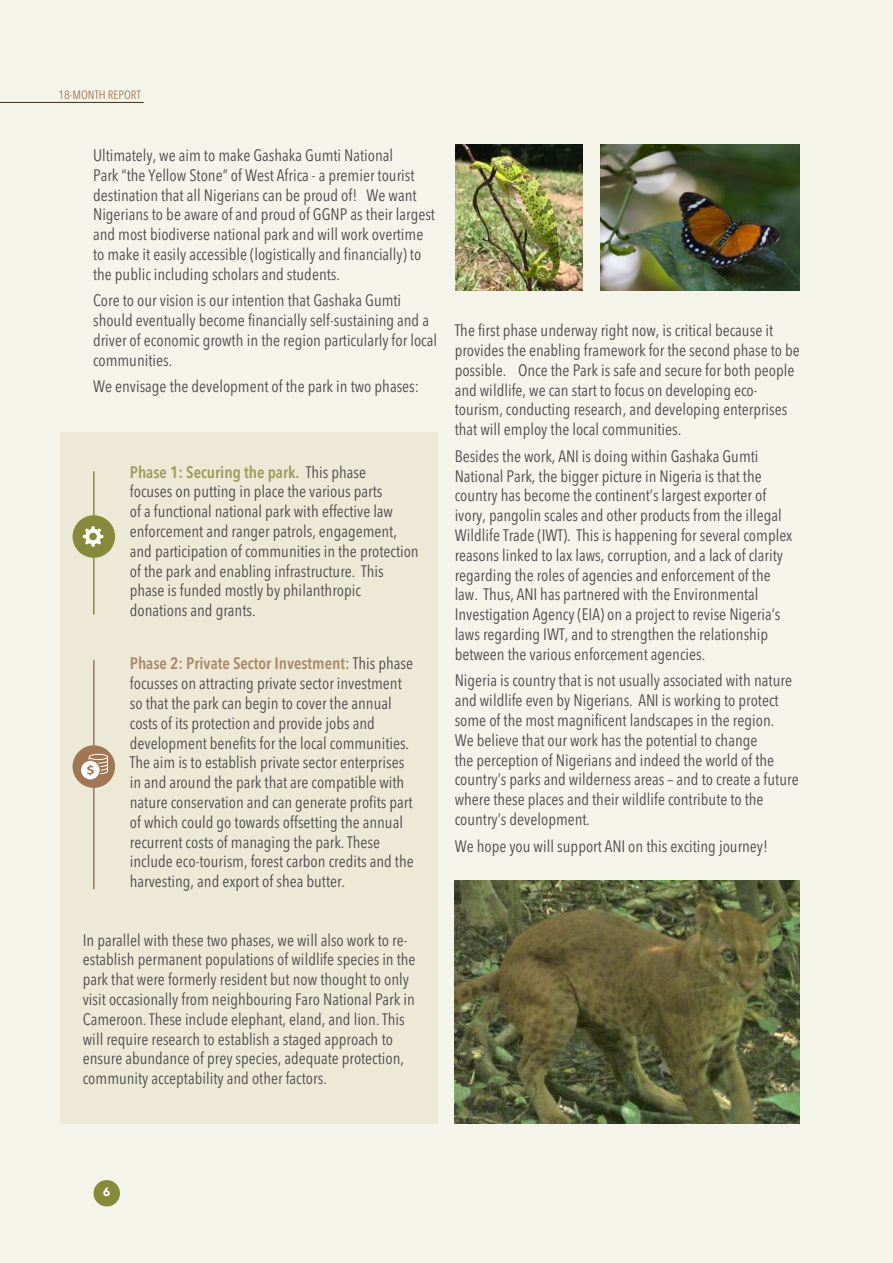
<style>
.page{position:relative;width:893px;height:1263px;background:#f5f4ea}
.page>*{position:absolute;margin:0;border:0;box-sizing:border-box;transform-origin:0 0}
.t1{font:condensed 16.5px/19.8px "Avenir Next";color:#4b4c4d}
.t2{font:condensed 12px "Avenir Next";color:#a07654}
.t3{font:900 12px "Avenir";color:#fff}
.s1{font-weight:600;color:#999c58}
.s2{font-weight:600;color:#ab8667}
</style>
<div class="page">
<div style="left:60px;top:432px;width:377px;height:691px;background:#ecead6"></div>
<hr style="left:93px;top:471px;width:2px;height:143px;background:#878a3b">
<hr style="left:93px;top:660px;width:2px;height:229px;background:#a07654">
<div style="left:73px;top:515px;width:42px;height:43px;background:#878a3b;border-radius:50%"></div>
<div style="left:73px;top:745px;width:42px;height:43px;background:#a07654;border-radius:50%"></div>
<svg style="left:81px;top:754px;width:27px;height:25px"></svg>
<svg style="left:83px;top:526px;width:20px;height:21px"></svg>
<img style="left:455px;top:880px;width:344px;height:243px">
<img style="left:455px;top:144px;width:128px;height:146px">
<img style="left:600px;top:144px;width:200px;height:146px">
<div style="left:94px;top:1180px;width:26px;height:26px;background:#878a3b;border-radius:50%"></div>
<hr style="left:0;top:102px;width:144px;height:1px;background:#3a3021">
<p class="t2" style="left:59px;top:88px;width:84px">18-MONTH REPORT</p>
<p class="t1" style="left:93px;top:145px;width:344px">Ultimately, we aim to make Gashaka Gumti National<br>Park “the Yellow Stone” of West Africa - a premier tourist destination that all Nigerians can be proud of! We want Nigerians to be aware of and proud of GGNP as their largest and most biodiverse national park and will work overtime to make it easily accessible (logistically and financially) to the public including scholars and students.</p>
<p class="t1" style="left:93px;top:291px;width:346px">Core to our vision is our intention that Gashaka Gumti should eventually become financially self-sustaining and a driver of economic growth in the region particularly for local communities.</p>
<p class="t1" style="left:93px;top:377px;width:328px">We envisage the development of the park in two phases:</p>
<p class="t1" style="left:130px;top:462px;width:290px"><span class="s1">Phase 1: Securing the park.</span> This phase<br>focuses on putting in place the various parts<br>of a functional national park with effective law enforcement and ranger patrols, engagement, and participation of communities in the protection of the park and enabling infrastructure. This phase is funded mostly by philanthropic donations and grants.</p>
<p class="t1" style="left:130px;top:654px;width:285px"><span class="s2">Phase 2: Private Sector Investment</span><span class="s1">:</span> This phase focusses on attracting private sector investment so that the park can begin to cover the annual costs of its protection and provide jobs and development benefits for the local communities.<br>The aim is to establish private sector enterprises in and around the park that are compatible with nature conservation and can generate profits part of which could go towards offsetting the annual recurrent costs of managing the park. These include eco-tourism, forest carbon credits and the harvesting, and export of shea butter.</p>
<p class="t1" style="left:83px;top:930px;width:334px">In parallel with these two phases, we will also work to re&shy;establish permanent populations of wildlife species in the park that were formerly resident but now thought to only visit occasionally from neighbouring Faro National Park in Cameroon. These include elephant, eland, and lion. This will require research to establish a staged approach to ensure abundance of prey species, adequate protection, community acceptability and other factors.</p>
<p class="t1" style="left:455px;top:320px;width:347px">The first phase underway right now, is critical because it provides the enabling framework for the second phase to be possible. Once the Park is safe and secure for both people and wildlife, we can start to focus on developing eco&shy;tourism, conducting research, and developing enterprises that will employ the local communities.</p>
<p class="t1" style="left:455px;top:446px;width:339px">Besides the work, ANI is doing within Gashaka Gumti National Park, the bigger picture in Nigeria is that the country has become the continent’s largest exporter of ivory, pangolin scales and other products from the illegal Wildlife Trade (IWT). This is happening for several complex reasons linked to lax laws, corruption, and a lack of clarity regarding the roles of agencies and enforcement of the law. Thus, ANI has partnered with the Environmental Investigation Agency (EIA) on a project to revise Nigeria’s laws regarding IWT, and to strengthen the relationship between the various enforcement agencies.</p>
<p class="t1" style="left:455px;top:671px;width:345px">Nigeria is country that is not usually associated with nature and wildlife even by Nigerians. ANI is working to protect some of the most magnificent landscapes in the region.<br>We believe that our work has the potential to change<br>the perception of Nigerians and indeed the world of the country’s parks and wilderness areas – and to create a future where these places and their wildlife contribute to the country’s development.</p>
<p class="t1" style="left:455px;top:836px;width:315px">We hope you will support ANI on this exciting journey!</p>
<p class="t3" style="left:103px;top:1182px;width:9px">6</p>
</div>
